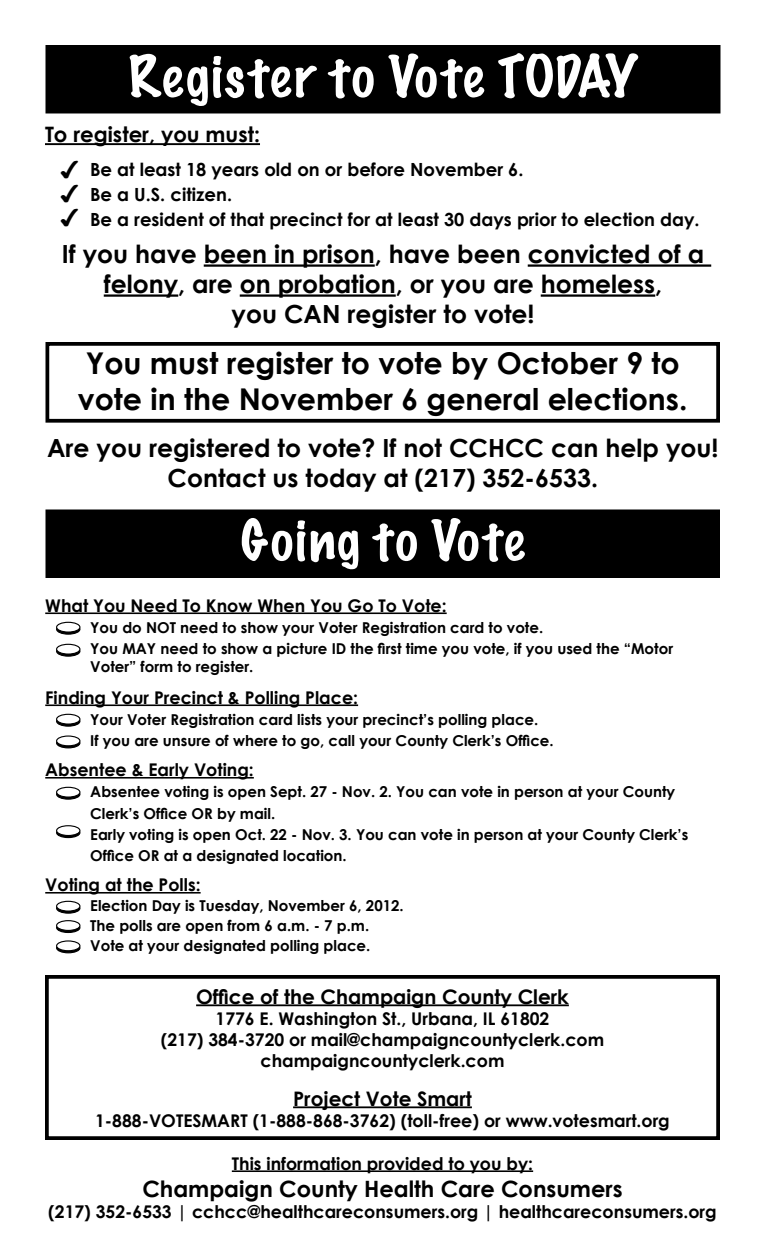
<style>
.page{position:relative;width:765px;height:1260px;background:#fff}
.page>*{position:absolute;margin:0;border:0;box-sizing:border-box;transform-origin:0 0}
.t1{font:100 52.5px "Marker Felt";letter-spacing:.03em;color:#fff;scale:1.06 1}
.t2{font:100 51.25px "Marker Felt";letter-spacing:.045em;color:#fff;scale:1.06 1}
.t3{font:700 30px/36px "Century Gothic";color:#000}
.t4{font:700 25px/30px "Century Gothic";color:#000;text-align:center}
.t5{font:700 22.5px "Century Gothic";color:#000}
.t6{font:22.5px/24.2px "Monotype Sorts";color:#000}
.t7{font:700 21.25px "Century Gothic";color:#000}
.t8{font:700 20px "Century Gothic";color:#000}
.t9{font:700 18.12px/25px "Century Gothic";color:#000}
.t10{font:700 17.5px/21px "Century Gothic";color:#000;text-align:center}
.t11{font:700 15px/21.2px "Century Gothic";color:#000}
</style>
<div class="page">
<hr style="left:232px;top:1170px;width:301px;height:2px;background:#000">
<hr style="left:45px;top:143px;width:215px;height:2px;background:#000">
<hr style="left:204px;top:264px;width:171px;height:3px;background:#000">
<hr style="left:528px;top:264px;width:183px;height:3px;background:#000">
<hr style="left:104px;top:294px;width:74px;height:3px;background:#000">
<hr style="left:240px;top:294px;width:156px;height:3px;background:#000">
<hr style="left:541px;top:294px;width:114px;height:3px;background:#000">
<div style="left:46px;top:342px;width:674px;height:81px;border:4px solid #000"></div>
<div style="left:46px;top:46px;width:674px;height:67px;background:#000"></div>
<div style="left:46px;top:45px;width:675px;height:68px;border:1px solid #000"></div>
<div style="left:46px;top:510px;width:673px;height:67px;background:#000"></div>
<div style="left:46px;top:510px;width:674px;height:68px;border:1px solid #000"></div>
<hr style="left:196px;top:1004px;width:373px;height:2px;background:#000">
<hr style="left:293px;top:1106px;width:179px;height:2px;background:#000">
<div style="left:45px;top:975px;width:675px;height:165px;border:4px solid #000"></div>
<hr style="left:45px;top:612px;width:402px;height:2px;background:#000">
<hr style="left:45px;top:704px;width:313px;height:2px;background:#000">
<hr style="left:45px;top:777px;width:209px;height:2px;background:#000">
<hr style="left:45px;top:892px;width:156px;height:2px;background:#000">
<div style="left:57px;top:624px;width:23px;height:10px;background:#000;border-radius:50%"></div>
<div style="left:56px;top:624px;width:24px;height:11px;border:1px solid #000;border-radius:50%"></div>
<div style="left:57px;top:622px;width:23px;height:10px;background:#fff;border-radius:50%"></div>
<div style="left:56px;top:622px;width:24px;height:11px;border:1px solid #000;border-radius:50%"></div>
<div style="left:57px;top:646px;width:23px;height:10px;background:#000;border-radius:50%"></div>
<div style="left:56px;top:646px;width:24px;height:11px;border:1px solid #000;border-radius:50%"></div>
<div style="left:57px;top:644px;width:23px;height:10px;background:#fff;border-radius:50%"></div>
<div style="left:56px;top:644px;width:24px;height:11px;border:1px solid #000;border-radius:50%"></div>
<div style="left:57px;top:716px;width:23px;height:10px;background:#000;border-radius:50%"></div>
<div style="left:56px;top:716px;width:24px;height:11px;border:1px solid #000;border-radius:50%"></div>
<div style="left:57px;top:714px;width:23px;height:10px;background:#fff;border-radius:50%"></div>
<div style="left:56px;top:714px;width:24px;height:11px;border:1px solid #000;border-radius:50%"></div>
<div style="left:57px;top:738px;width:23px;height:10px;background:#000;border-radius:50%"></div>
<div style="left:56px;top:738px;width:24px;height:10px;border:1px solid #000;border-radius:50%"></div>
<div style="left:57px;top:736px;width:23px;height:10px;background:#fff;border-radius:50%"></div>
<div style="left:56px;top:735px;width:24px;height:11px;border:1px solid #000;border-radius:50%"></div>
<div style="left:57px;top:789px;width:23px;height:10px;background:#000;border-radius:50%"></div>
<div style="left:56px;top:789px;width:24px;height:11px;border:1px solid #000;border-radius:50%"></div>
<div style="left:57px;top:787px;width:23px;height:10px;background:#fff;border-radius:50%"></div>
<div style="left:56px;top:787px;width:24px;height:11px;border:1px solid #000;border-radius:50%"></div>
<div style="left:57px;top:828px;width:23px;height:10px;background:#000;border-radius:50%"></div>
<div style="left:56px;top:827px;width:24px;height:11px;border:1px solid #000;border-radius:50%"></div>
<div style="left:57px;top:826px;width:23px;height:10px;background:#fff;border-radius:50%"></div>
<div style="left:56px;top:825px;width:24px;height:11px;border:1px solid #000;border-radius:50%"></div>
<div style="left:57px;top:903px;width:23px;height:10px;background:#000;border-radius:50%"></div>
<div style="left:56px;top:903px;width:24px;height:11px;border:1px solid #000;border-radius:50%"></div>
<div style="left:57px;top:901px;width:23px;height:10px;background:#fff;border-radius:50%"></div>
<div style="left:56px;top:901px;width:24px;height:11px;border:1px solid #000;border-radius:50%"></div>
<div style="left:57px;top:923px;width:23px;height:9px;background:#000;border-radius:50%"></div>
<div style="left:56px;top:922px;width:24px;height:11px;border:1px solid #000;border-radius:50%"></div>
<div style="left:57px;top:921px;width:23px;height:9px;background:#fff;border-radius:50%"></div>
<div style="left:56px;top:920px;width:24px;height:11px;border:1px solid #000;border-radius:50%"></div>
<div style="left:57px;top:943px;width:23px;height:10px;background:#000;border-radius:50%"></div>
<div style="left:56px;top:942px;width:24px;height:11px;border:1px solid #000;border-radius:50%"></div>
<div style="left:57px;top:941px;width:23px;height:10px;background:#fff;border-radius:50%"></div>
<div style="left:56px;top:940px;width:24px;height:11px;border:1px solid #000;border-radius:50%"></div>
<h1 class="t1" style="left:128px;top:41px;width:482px">Register to Vote TODAY</h1>
<h3 class="t7" style="left:45px;top:121px;width:217px">To register, you must:</h3>
<p class="t9" style="left:90px;top:156px;width:611px">Be at least 18 years old on or before November 6.<br>Be a U.S. citizen.<br>Be a resident of that precinct for at least 30 days prior to election day.</p>
<h3 class="t6" style="left:60px;top:159px;width:22px">4</h3>
<h3 class="t6" style="left:60px;top:183px;width:22px">4<br>4</h3>
<h3 class="t4" style="left:62px;top:239px;width:644px">If you have been in prison, have been convicted of a felony, are on probation, or you are homeless,<br>you CAN register to vote!</h3>
<h3 class="t3" style="left:78px;top:344px;width:611px">You must register to vote by October 9 to vote in the November 6 general elections.</h3>
<h3 class="t4" style="left:47px;top:432px;width:673px">Are you registered to vote? If not CCHCC can help you!<br>Contact us today at (217) 352-6533.</h3>
<h2 class="t2" style="left:241px;top:505px;width:269px">Going to Vote</h2>
<p class="t10" style="left:45px;top:594px;width:403px">What You Need To Know When You Go To Vote:</p>
<p class="t11" style="left:90px;top:617px;width:584px">You do NOT need to show your Voter Registration card to vote.<br>You MAY need to show a picture ID the first time you vote, if you used the “Motor</p>
<p class="t11" style="left:90px;top:656px;width:165px">Voter” form to register.</p>
<p class="t10" style="left:45px;top:686px;width:314px">Finding Your Precinct &amp; Polling Place:</p>
<p class="t11" style="left:90px;top:709px;width:465px">Your Voter Registration card lists your precinct’s polling place.<br>If you are unsure of where to go, call your County Clerk’s Office.</p>
<p class="t10" style="left:45px;top:759px;width:210px">Absentee &amp; Early Voting:</p>
<p class="t11" style="left:90px;top:781px;width:600px">Absentee voting is open Sept. 27 - Nov. 2. You can vote in person at your County Clerk’s Office OR by mail.<br>Early voting is open Oct. 22 - Nov. 3. You can vote in person at your County Clerk’s Office OR at a designated location.</p>
<p class="t10" style="left:45px;top:874px;width:157px">Voting at the Polls:</p>
<p class="t11" style="left:90px;top:895px;width:315px;line-height:20px">Election Day is Tuesday, November 6, 2012.<br>The polls are open from 6 a.m. - 7 p.m.<br>Vote at your designated polling place.</p>
<h3 class="t8" style="left:196px;top:984px;width:374px">Office of the Champaign County Clerk</h3>
<p class="t10" style="left:161px;top:1007px;width:445px">1776 E. Washington St., Urbana, IL 61802<br>(217) 384-3720 or mail@champaigncountyclerk.com champaigncountyclerk.com</p>
<h3 class="t8" style="left:293px;top:1086px;width:180px">Project Vote Smart</h3>
<p class="t10" style="left:95px;top:1109px;width:576px">1-888-VOTESMART (1-888-868-3762) (toll-free) or www.votesmart.org</p>
<p class="t10" style="left:232px;top:1152px;width:303px">This information provided to you by:</p>
<h3 class="t5" style="left:142px;top:1174px;width:482px">Champaign County Health Care Consumers</h3>
<p class="t10" style="left:48px;top:1200px;width:670px">(217) 352-6533 | cchcc@healthcareconsumers.org | healthcareconsumers.org</p>
</div>
